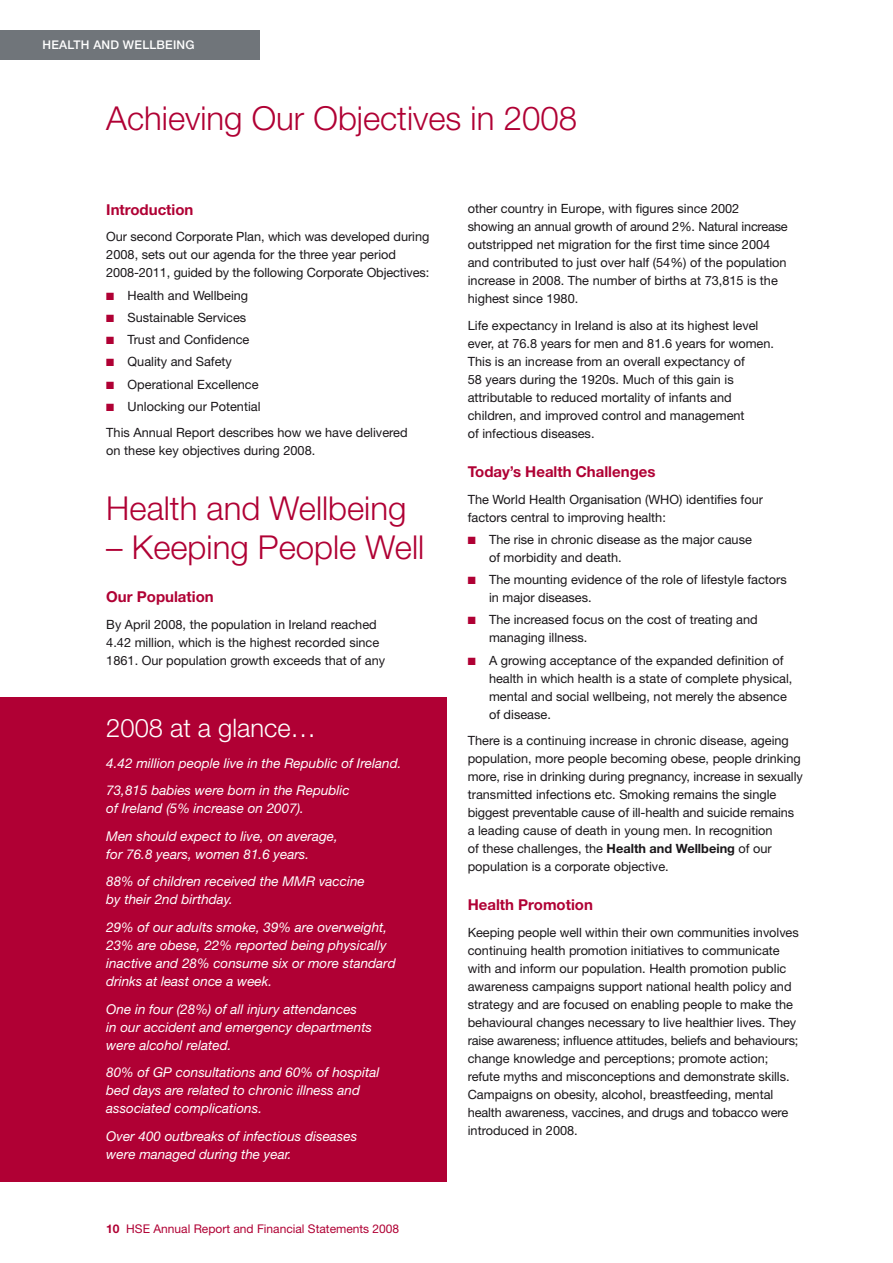
<style>
.page{position:relative;width:893px;height:1263px;background:#fff}
.page>*{position:absolute;margin:0;border:0;box-sizing:border-box;transform-origin:0 0}
.t1{font:300 33px "Helvetica Neue LT Std";color:#b00034}
.t2{font:300 25.5px "Helvetica Neue LT Std";color:#fff}
.t3{font:700 15px "Helvetica Neue LT Std";color:#b00034}
.t4{font:italic 13.5px/18px "Helvetica Neue LT Std";color:#fff}
.t5{font:12.75px/18px "Helvetica Neue LT Std";color:#1a171a}
.t6{font:12px "Helvetica Neue LT Std";color:#b00034}
.t7{font:500 12px "Helvetica Neue LT Std";letter-spacing:.02em;color:#fff}
.s1{color:#b00034}
.s2{font-weight:700}
</style>
<div class="page">
<div style="left:0;top:697px;width:446px;height:485px;background:#b00034"></div>
<div style="left:0;top:30px;width:259px;height:30px;background:#70757a"></div>
<p class="t7" style="left:43px;top:38px;width:154px">HEALTH AND WELLBEING</p>
<h1 class="t1" style="left:106px;top:98px;width:472px">Achieving Our Objectives in 2008</h1>
<p class="t3" style="left:106px;top:200px;width:89px">Introduction</p>
<p class="t5" style="left:106px;top:228px;width:325px">Our second Corporate Plan, which was developed during<br>2008, sets out our agenda for the three year period<br>2008-2011, guided by the following Corporate Objectives:</p>
<p class="t5" style="left:106px;top:286px;width:143px"><span class="s1">■</span> Health and Wellbeing</p>
<p class="t5" style="left:106px;top:308px;width:142px"><span class="s1">■</span> Sustainable Services</p>
<p class="t5" style="left:106px;top:330px;width:145px"><span class="s1">■</span> Trust and Confidence</p>
<p class="t5" style="left:106px;top:353px;width:127px"><span class="s1">■</span> Quality and Safety</p>
<p class="t5" style="left:106px;top:375px;width:154px"><span class="s1">■</span> Operational Excellence</p>
<p class="t5" style="left:106px;top:393px;width:303px;line-height:26.5px"><span class="s1">■</span> Unlocking our Potential<br>This Annual Report describes how we have delivered</p>
<p class="t5" style="left:106px;top:442px;width:211px">on these key objectives during 2008.</p>
<h1 class="t1" style="left:106px;top:488px;width:302px">Health and Wellbeing</h1>
<h1 class="t1" style="left:106px;top:527px;width:319px">– Keeping People Well</h1>
<p class="t3" style="left:106px;top:588px;width:109px">Our Population</p>
<p class="t5" style="left:106px;top:615px;width:280px">By April 2008, the population in Ireland reached<br>4.42 million, which is the highest recorded since<br>1861. Our population growth exceeds that of any</p>
<h2 class="t2" style="left:106px;top:712px;width:211px">2008 at a glance…</h2>
<p class="t4" style="left:106px;top:749px;width:297px;line-height:27.6px">4.42 million people live in the Republic of Ireland.<br>73,815 babies were born in the Republic</p>
<p class="t4" style="left:106px;top:794px;width:233px;line-height:27.6px">of Ireland (5% increase on 2007).<br>Men should expect to live, on average,</p>
<p class="t4" style="left:106px;top:840px;width:260px;line-height:27.6px">for 76.8 years, women 81.6 years.<br>88% of children received the MMR vaccine</p>
<p class="t4" style="left:106px;top:885px;width:282px;line-height:27.6px">by their 2nd birthday.<br>29% of our adults smoke, 39% are overweight,</p>
<p class="t4" style="left:106px;top:936px;width:291px">23% are obese, 22% reported being physically inactive and 28% consume six or more standard drinks at least once a week.</p>
<p class="t4" style="left:106px;top:999px;width:267px">One in four (28%) of all injury attendances<br>in our accident and emergency departments were alcohol related.</p>
<p class="t4" style="left:106px;top:1063px;width:275px">80% of GP consultations and 60% of hospital bed days are related to chronic illness and associated complications.</p>
<p class="t4" style="left:106px;top:1126px;width:252px">Over 400 outbreaks of infectious diseases were managed during the year.</p>
<p class="t6" style="left:106px;top:1222px;width:294px"><span class="s2">10</span> HSE Annual Report and Financial Statements 2008</p>
<p class="t5" style="left:468px;top:199px;width:322px">other country in Europe, with figures since 2002 showing an annual growth of around 2%. Natural increase outstripped net migration for the first time since 2004 and contributed to just over half (54%) of the population increase in 2008. The number of births at 73,815 is the highest since 1980.</p>
<p class="t5" style="left:468px;top:316px;width:308px">Life expectancy in Ireland is also at its highest level ever, at 76.8 years for men and 81.6 years for women.<br>This is an increase from an overall expectancy of<br>58 years during the 1920s. Much of this gain is attributable to reduced mortality of infants and children, and improved control and management<br>of infectious diseases.</p>
<p class="t3" style="left:468px;top:462px;width:189px">Today’s Health Challenges</p>
<p class="t5" style="left:468px;top:490px;width:297px">The World Health Organisation (WHO) identifies four factors central to improving health:</p>
<p class="t5" style="left:489px;top:530px;width:264px;text-indent:-21px"><span class="s1">■</span> The rise in chronic disease as the major cause of morbidity and death.</p>
<p class="t5" style="left:489px;top:570px;width:299px;text-indent:-21px"><span class="s1">■</span> The mounting evidence of the role of lifestyle factors in major diseases.</p>
<p class="t5" style="left:489px;top:611px;width:270px;text-indent:-21px"><span class="s1">■</span> The increased focus on the cost of treating and managing illness.</p>
<p class="t5" style="left:489px;top:651px;width:305px;text-indent:-21px"><span class="s1">■</span> A growing acceptance of the expanded definition of health in which health is a state of complete physical, mental and social wellbeing, not merely the absence of disease.</p>
<p class="t5" style="left:468px;top:731px;width:337px">There is a continuing increase in chronic disease, ageing population, more people becoming obese, people drinking more, rise in drinking during pregnancy, increase in sexually transmitted infections etc. Smoking remains the single biggest preventable cause of ill-health and suicide remains a leading cause of death in young men. In recognition<br>of these challenges, the <span class="s2">Health and Wellbeing</span> of our population is a corporate objective.</p>
<p class="t3" style="left:468px;top:896px;width:127px">Health Promotion</p>
<p class="t5" style="left:468px;top:923px;width:333px">Keeping people well within their own communities involves continuing health promotion initiatives to communicate with and inform our population. Health promotion public awareness campaigns support national health policy and strategy and are focused on enabling people to make the behavioural changes necessary to live healthier lives. They raise awareness; influence attitudes, beliefs and behaviours; change knowledge and perceptions; promote action; refute myths and misconceptions and demonstrate skills.<br>Campaigns on obesity, alcohol, breastfeeding, mental health awareness, vaccines, and drugs and tobacco were introduced in 2008.</p>
</div>
